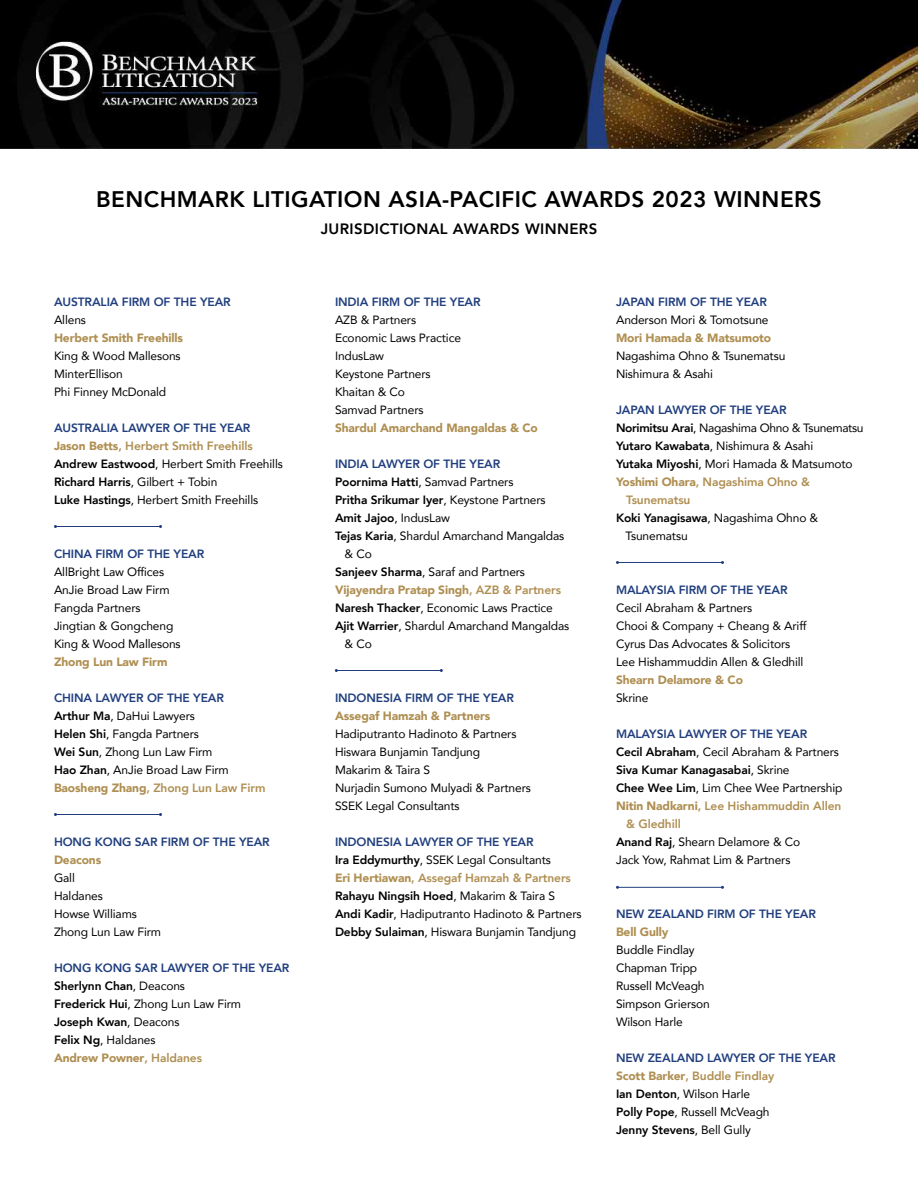
<style>
.page{position:relative;width:918px;height:1188px;background:#fff}
.page>*{position:absolute;margin:0;border:0;box-sizing:border-box;transform-origin:0 0}
.t1{font:800 22.5px "Avenir";letter-spacing:.02em;color:#000}
.t2{font:800 15px "Avenir";letter-spacing:.025em;color:#000}
.t3{font:12px/18px "Avenir";letter-spacing:-.01em;color:#000}
.t4{font:800 12px "Avenir";letter-spacing:-.01em;color:#213f7e}
.t5{font:800 12px/18px "Avenir";letter-spacing:-.01em;color:#000}
.t6{font:900 12px "Avenir";letter-spacing:-.01em;color:#af8f52}
.t7{font:800 12px "Avenir";letter-spacing:-.01em;color:#af8f52}
.s1{font-weight:800;color:#213f7e}
.s2{font-weight:900;color:#af8f52}
.s3{font-weight:800;color:#af8f52}
.s4{font-weight:800}
.s5{color:#213f7e}
.s6{font-weight:400}
.s7{color:#af8f52}
.s8{font-weight:900}
</style>
<div class="page">
<img style="left:0;top:0;width:918px;height:148px">
<hr style="left:56px;top:526px;width:104px;height:1px;background:#213f7e">
<hr style="left:56px;top:814px;width:104px;height:1px;background:#213f7e">
<hr style="left:617px;top:562px;width:105px;height:1px;background:#213f7e">
<hr style="left:336px;top:670px;width:105px;height:1px;background:#213f7e">
<hr style="left:617px;top:887px;width:105px;height:1px;background:#213f7e">
<h1 class="t1" style="left:96px;top:182px;width:727px">BENCHMARK LITIGATION ASIA-PACIFIC AWARDS 2023 WINNERS</h1>
<p class="t2" style="left:321px;top:217px;width:278px">JURISDICTIONAL AWARDS WINNERS</p>
<p class="t4" style="left:54px;top:292px;width:178px">AUSTRALIA FIRM OF THE YEAR</p>
<p class="t3" style="left:54px;top:310px;width:34px">Allens</p>
<p class="t6" style="left:54px;top:328px;width:131px">Herbert Smith Freehills</p>
<p class="t3" style="left:54px;top:346px;width:128px">King &amp; Wood Mallesons<br>MinterEllison<br>Phi Finney McDonald</p>
<p class="t3" style="left:54px;top:418px;width:230px"><span class="s1">AUSTRALIA LAWYER OF THE YEAR </span><span class="s2">Jason Betts</span><span class="s3">, Herbert Smith Freehills </span><span class="s4">Andrew Eastwood</span>, Herbert Smith Freehills <span class="s4">Richard Harris</span>, Gilbert + Tobin<br><span class="s4">Luke Hastings</span>, Herbert Smith Freehills</p>
<p class="t4" style="left:54px;top:544px;width:152px">CHINA FIRM OF THE YEAR</p>
<p class="t3" style="left:54px;top:562px;width:128px">AllBright Law Offices<br>AnJie Broad Law Firm<br>Fangda Partners<br>Jingtian &amp; Gongcheng<br>King &amp; Wood Mallesons</p>
<p class="t6" style="left:54px;top:652px;width:115px">Zhong Lun Law Firm</p>
<p class="t3" style="left:54px;top:688px;width:213px"><span class="s1">CHINA LAWYER OF THE YEAR<br></span><span class="s4">Arthur Ma</span>, DaHui Lawyers<br><span class="s4">Helen Shi</span>, Fangda Partners<br><span class="s4">Wei Sun</span>, Zhong Lun Law Firm<br><span class="s4">Hao Zhan</span>, AnJie Broad Law Firm<br><span class="s2">Baosheng Zhang</span><span class="s3">, Zhong Lun Law Firm</span></p>
<p class="t4" style="left:54px;top:832px;width:217px">HONG KONG SAR FIRM OF THE YEAR</p>
<p class="t6" style="left:54px;top:850px;width:49px">Deacons</p>
<p class="t3" style="left:54px;top:868px;width:109px">Gall<br>Haldanes<br>Howse Williams<br>Zhong Lun Law Firm</p>
<p class="t5" style="left:54px;top:959px;width:237px"><span class="s5">HONG KONG SAR LAWYER OF THE YEAR<br></span>Sherlynn Chan<span class="s6">, Deacons<br></span>Frederick Hui<span class="s6">, Zhong Lun Law Firm<br></span>Joseph Kwan<span class="s6">, Deacons<br></span>Felix Ng<span class="s6">, Haldanes<br></span><span class="s2">Andrew Powner</span><span class="s7">, Haldanes</span></p>
<p class="t4" style="left:335px;top:292px;width:147px">INDIA FIRM OF THE YEAR</p>
<p class="t3" style="left:335px;top:310px;width:128px">AZB &amp; Partners<br>Economic Laws Practice<br>IndusLaw<br>Keystone Partners<br>Khaitan &amp; Co<br>Samvad Partners</p>
<p class="t6" style="left:335px;top:418px;width:204px">Shardul Amarchand Mangaldas &amp; Co</p>
<p class="t4" style="left:335px;top:454px;width:167px">INDIA LAWYER OF THE YEAR</p>
<p class="t3" style="left:335px;top:472px;width:180px"><span class="s4">Poornima Hatti</span>, Samvad Partners</p>
<p class="t5" style="left:335px;top:491px;width:212px">Pritha Srikumar Iyer<span class="s6">, Keystone Partners</span></p>
<p class="t5" style="left:335px;top:509px;width:117px">Amit Jajoo<span class="s6">, IndusLaw</span></p>
<p class="t3" style="left:335px;top:526px;width:231px"><span class="s4">Tejas Karia</span>, Shardul Amarchand Mangaldas</p>
<p class="t3" style="left:345px;top:544px;width:29px">&amp; Co</p>
<p class="t3" style="left:335px;top:562px;width:192px"><span class="s4">Sanjeev Sharma</span>, Saraf and Partners</p>
<p class="t6" style="left:335px;top:580px;width:228px">Vijayendra Pratap Singh<span class="s4">, AZB &amp; Partners</span></p>
<p class="t3" style="left:335px;top:598px;width:219px"><span class="s4">Naresh Thacker</span>, Economic Laws Practice</p>
<p class="t3" style="left:335px;top:616px;width:236px"><span class="s4">Ajit Warrier</span>, Shardul Amarchand Mangaldas</p>
<p class="t3" style="left:345px;top:634px;width:29px">&amp; Co</p>
<p class="t4" style="left:335px;top:688px;width:180px">INDONESIA FIRM OF THE YEAR</p>
<p class="t6" style="left:335px;top:706px;width:157px">Assegaf Hamzah &amp; Partners</p>
<p class="t3" style="left:335px;top:724px;width:197px">Hadiputranto Hadinoto &amp; Partners<br>Hiswara Bunjamin Tandjung<br>Makarim &amp; Taira S<br>Nurjadin Sumono Mulyadi &amp; Partners<br>SSEK Legal Consultants</p>
<p class="t3" style="left:335px;top:832px;width:248px"><span class="s1">INDONESIA LAWYER OF THE YEAR<br></span><span class="s4">Ira Eddymurthy</span>, SSEK Legal Consultants<br><span class="s2">Eri Hertiawan</span><span class="s3">, Assegaf Hamzah &amp; Partners </span><span class="s4">Rahayu Ningsih Hoed</span>, Makarim &amp; Taira S <span class="s4">Andi Kadir</span>, Hadiputranto Hadinoto &amp; Partners <span class="s4">Debby Sulaiman</span>, Hiswara Bunjamin Tandjung</p>
<p class="t4" style="left:616px;top:292px;width:153px">JAPAN FIRM OF THE YEAR</p>
<p class="t3" style="left:616px;top:310px;width:154px">Anderson Mori &amp; Tomotsune</p>
<p class="t6" style="left:616px;top:328px;width:157px">Mori Hamada &amp; Matsumoto</p>
<p class="t3" style="left:616px;top:346px;width:171px">Nagashima Ohno &amp; Tsunematsu<br>Nishimura &amp; Asahi</p>
<p class="t4" style="left:616px;top:400px;width:172px">JAPAN LAWYER OF THE YEAR</p>
<p class="t3" style="left:616px;top:418px;width:249px"><span class="s4">Norimitsu Arai</span>, Nagashima Ohno &amp; Tsunematsu</p>
<p class="t3" style="left:616px;top:436px;width:199px"><span class="s4">Yutaro Kawabata</span>, Nishimura &amp; Asahi</p>
<p class="t3" style="left:616px;top:454px;width:238px"><span class="s4">Yutaka Miyoshi</span>, Mori Hamada &amp; Matsumoto</p>
<p class="t7" style="left:616px;top:472px;width:196px"><span class="s8">Yoshimi Ohara</span>, Nagashima Ohno &amp;</p>
<p class="t7" style="left:626px;top:490px;width:66px">Tsunematsu</p>
<p class="t3" style="left:616px;top:508px;width:204px"><span class="s4">Koki Yanagisawa</span>, Nagashima Ohno &amp;</p>
<p class="t3" style="left:626px;top:526px;width:64px">Tsunematsu</p>
<p class="t4" style="left:616px;top:580px;width:173px">MALAYSIA FIRM OF THE YEAR</p>
<p class="t3" style="left:616px;top:598px;width:192px">Cecil Abraham &amp; Partners<br>Chooi &amp; Company + Cheang &amp; Ariff<br>Cyrus Das Advocates &amp; Solicitors<br>Lee Hishammuddin Allen &amp; Gledhill</p>
<p class="t6" style="left:616px;top:670px;width:128px">Shearn Delamore &amp; Co</p>
<p class="t3" style="left:616px;top:688px;width:34px">Skrine</p>
<p class="t4" style="left:616px;top:724px;width:193px">MALAYSIA LAWYER OF THE YEAR</p>
<p class="t3" style="left:616px;top:742px;width:225px"><span class="s4">Cecil Abraham</span>, Cecil Abraham &amp; Partners</p>
<p class="t5" style="left:616px;top:761px;width:175px">Siva Kumar Kanagasabai<span class="s6">, Skrine</span></p>
<p class="t3" style="left:616px;top:778px;width:228px"><span class="s4">Chee Wee Lim</span>, Lim Chee Wee Partnership</p>
<p class="t7" style="left:616px;top:796px;width:227px"><span class="s8">Nitin Nadkarni</span>, Lee Hishammuddin Allen</p>
<p class="t7" style="left:626px;top:814px;width:56px">&amp; Gledhill</p>
<p class="t3" style="left:616px;top:832px;width:186px"><span class="s4">Anand Raj</span>, Shearn Delamore &amp; Co</p>
<p class="t3" style="left:616px;top:850px;width:176px">Jack Yow, Rahmat Lim &amp; Partners</p>
<p class="t4" style="left:616px;top:904px;width:202px">NEW ZEALAND FIRM OF THE YEAR</p>
<p class="t6" style="left:616px;top:922px;width:54px">Bell Gully</p>
<p class="t3" style="left:616px;top:940px;width:95px">Buddle Findlay<br>Chapman Tripp<br>Russell McVeagh<br>Simpson Grierson<br>Wilson Harle</p>
<p class="t3" style="left:616px;top:1048px;width:221px"><span class="s1">NEW ZEALAND LAWYER OF THE YEAR<br></span><span class="s2">Scott Barker</span><span class="s3">, Buddle Findlay<br></span><span class="s4">Ian Denton</span>, Wilson Harle<br><span class="s4">Polly Pope</span>, Russell McVeagh<br><span class="s4">Jenny Stevens</span>, Bell Gully</p>
</div>
